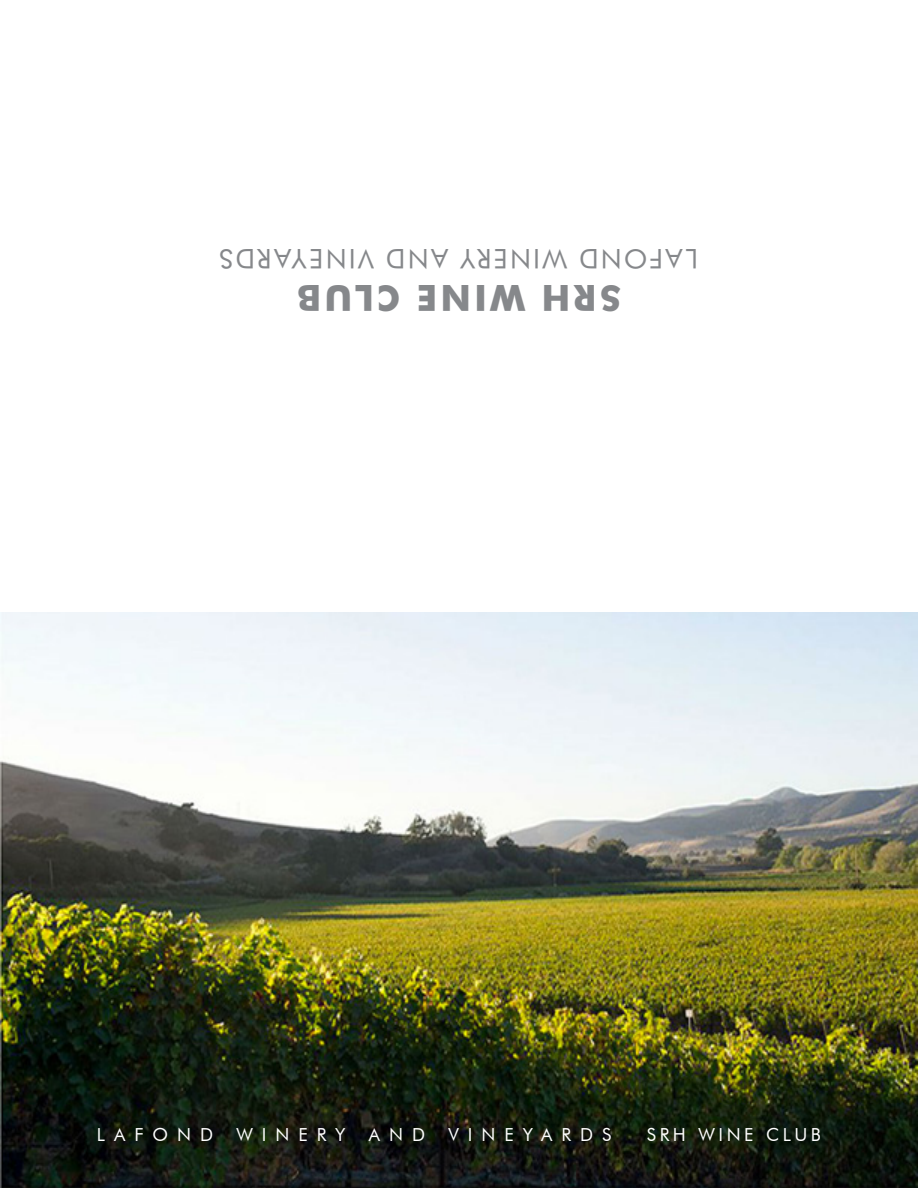
<style>
.page{position:relative;width:918px;height:1188px;background:#fff}
.page>*{position:absolute;margin:0;border:0;box-sizing:border-box;transform-origin:0 0}
.t1{font:700 36px "Futura BT";letter-spacing:.085em;color:#86888b}
.t2{font:27px "Futura BT";letter-spacing:.085em;color:#86888b}
.t3{font:18px "Futura BT";letter-spacing:.5em;color:#fff}
.t4{font:18px "Futura BT";letter-spacing:.2em;color:#fff}
</style>
<div class="page">
<img style="left:0;top:612px;width:918px;height:576px">
<p class="t2" style="left:698px;top:275px;width:480px;rotate:-180deg">LAFOND WINERY AND VINEYARDS</p>
<p class="t1" style="left:621px;top:319px;width:326px;rotate:-180deg">SRH WINE CLUB</p>
<p class="t3" style="left:97px;top:1124px;width:118px">LAFOND</p>
<p class="t3" style="left:237px;top:1124px;width:111px">WINERY</p>
<p class="t3" style="left:369px;top:1124px;width:58px">AND</p>
<p class="t3" style="left:448px;top:1124px;width:164px">VINEYARDS</p>
<p class="t4" style="left:647px;top:1124px;width:176px">SRH WINE CLUB</p>
</div>
